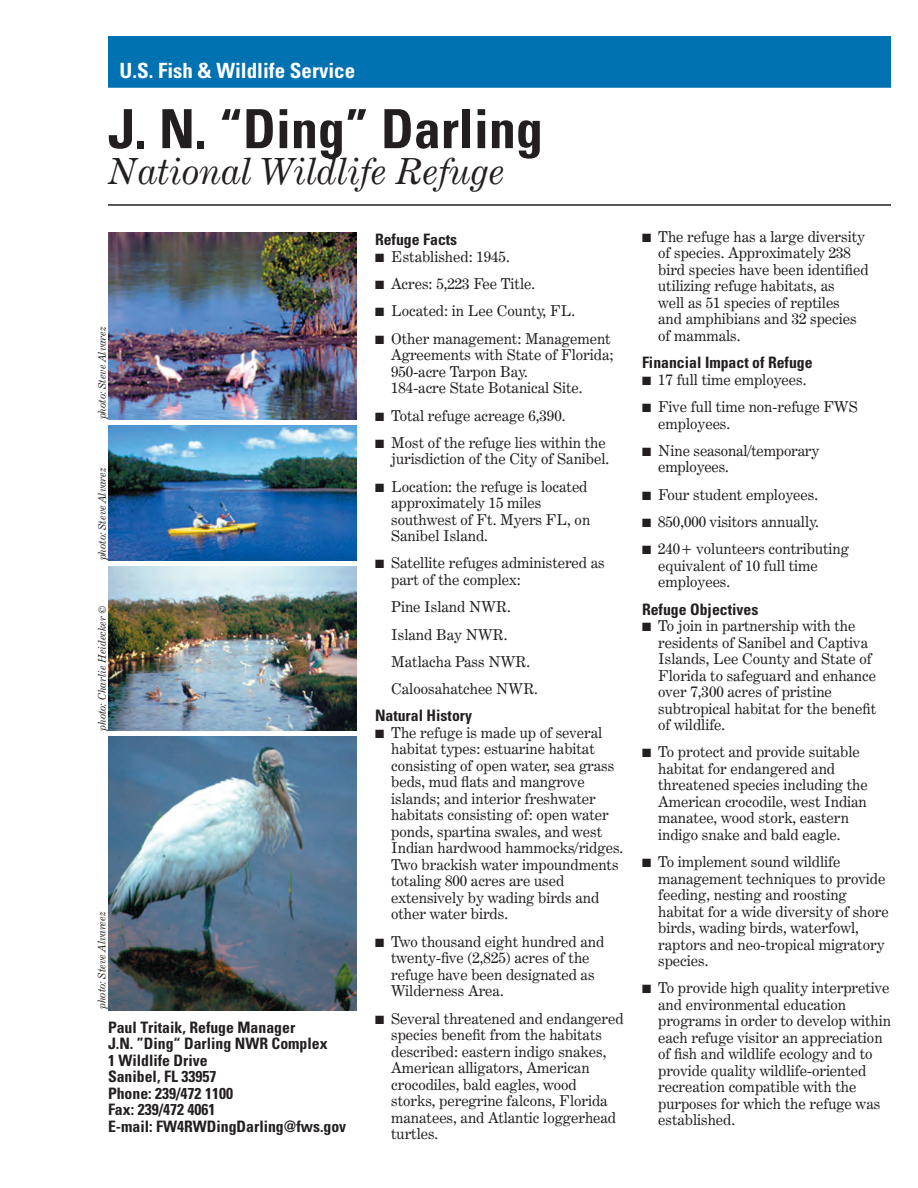
<style>
.page{position:relative;width:918px;height:1188px;background:#fff}
.page>*{position:absolute;margin:0;border:0;box-sizing:border-box;transform-origin:0 0}
.t1{font:700 condensed 54px "Univers";color:#231f20}
.t2{font:italic 36px "Century Expanded BT";color:#231f20}
.t3{font:700 condensed 21px "Univers";color:#fff}
.t4{font:700 condensed 15.75px/16.5px "Univers";color:#231f20}
.t5{font:15px/16.5px "Century Expanded BT";color:#231f20}
.t6{font:italic 10.5px "Century Expanded BT";color:#231f20}
</style>
<div class="page">
<div style="left:109px;top:37px;width:781px;height:50px;background:#0071b1"></div>
<div style="left:108px;top:36px;width:783px;height:52px;border:2px solid #0071b1"></div>
<hr style="left:108px;top:204px;width:783px;height:2px;background:#231f20">
<img style="left:108px;top:233px;width:248px;height:186px">
<img style="left:108px;top:425px;width:248px;height:135px">
<img style="left:108px;top:566px;width:248px;height:165px">
<img style="left:108px;top:736px;width:248px;height:275px">
<h3 class="t3" style="left:120px;top:58px;width:237px">U.S. Fish &amp; Wildlife Service</h3>
<h1 class="t1" style="left:108px;top:96px;width:436px">J. N. “Ding” Darling</h1>
<h2 class="t2" style="left:108px;top:149px;width:398px">National Wildlife Refuge</h2>
<p class="t6" style="left:96px;top:419px;width:94px;rotate:-90deg">photo: Steve Alvarez</p>
<p class="t6" style="left:96px;top:560px;width:94px;rotate:-90deg">photo: Steve Alvarez</p>
<p class="t6" style="left:96px;top:731px;width:127px;rotate:-90deg">photo: Charlie Heidecker ©</p>
<p class="t6" style="left:95px;top:1009px;width:99px;rotate:-90deg">photo: Steve Alvareez</p>
<p class="t4" style="left:108px;top:1019px;width:240px">Paul Tritaik, Refuge Manager<br>J.N. ”Ding“ Darling NWR Complex<br>1 Wildlife Drive<br>Sanibel, FL 33957<br>Phone: 239/472 1100<br>Fax: 239/472 4061<br>E-mail: FW4RWDingDarling@fws.gov</p>
<p class="t4" style="left:375px;top:231px;width:84px">Refuge Facts</p>
<p class="t5" style="left:375px;top:248px;width:136px">■ Established: 1945.</p>
<p class="t5" style="left:375px;top:275px;width:162px">■ Acres: 5,223 Fee Title.</p>
<p class="t5" style="left:375px;top:303px;width:202px">■ Located: in Lee County, FL.</p>
<p class="t5" style="left:391px;top:330px;width:224px;text-indent:-16px">■ Other management: Management<br>Agreements with State of Florida;<br>950-acre Tarpon Bay.<br>184-acre State Botanical Site.</p>
<p class="t5" style="left:375px;top:407px;width:192px">■ Total refuge acreage 6,390.</p>
<p class="t5" style="left:375px;top:434px;width:236px;text-align:right">■ Most of the refuge lies within the jurisdiction of the City of Sanibel.</p>
<p class="t5" style="left:391px;top:478px;width:201px;text-indent:-16px">■ Location: the refuge is located approximately 15 miles southwest of Ft. Myers FL, on<br>Sanibel Island.</p>
<p class="t5" style="left:391px;top:555px;width:215px;text-indent:-16px">■ Satellite refuges administered as part of the complex:</p>
<p class="t5" style="left:391px;top:593px;width:148px;line-height:27.3px">Pine Island NWR.<br>Island Bay NWR.<br>Matlacha Pass NWR.<br>Caloosahatchee NWR.</p>
<p class="t4" style="left:375px;top:708px;width:99px">Natural History</p>
<p class="t5" style="left:391px;top:724px;width:234px;text-indent:-16px">■ The refuge is made up of several habitat types: estuarine habitat consisting of open water, sea grass beds, mud flats and mangrove islands; and interior freshwater habitats consisting of: open water ponds, spartina swales, and west<br>Indian hardwood hammocks/ridges.<br>Two brackish water impoundments totaling 800 acres are used extensively by wading birds and other water birds.</p>
<p class="t5" style="left:391px;top:933px;width:215px;text-indent:-16px">■ Two thousand eight hundred and twenty-five (2,825) acres of the refuge have been designated as<br>Wilderness Area.</p>
<p class="t5" style="left:391px;top:1010px;width:234px;text-indent:-16px">■ Several threatened and endangered species benefit from the habitats described: eastern indigo snakes,<br>American alligators, American crocodiles, bald eagles, wood storks, peregrine falcons, Florida manatees, and Atlantic loggerhead turtles.</p>
<p class="t5" style="left:658px;top:228px;width:212px;text-indent:-16px">■ The refuge has a large diversity of species. Approximately 238 bird species have been identified utilizing refuge habitats, as<br>well as 51 species of reptiles<br>and amphibians and 32 species of mammals.</p>
<p class="t4" style="left:642px;top:354px;width:172px">Financial Impact of Refuge</p>
<p class="t5" style="left:642px;top:371px;width:166px">■ 17 full time employees.</p>
<p class="t5" style="left:658px;top:398px;width:201px;text-indent:-16px">■ Five full time non-refuge FWS employees.</p>
<p class="t5" style="left:658px;top:442px;width:163px;text-indent:-16px">■ Nine seasonal/temporary employees.</p>
<p class="t5" style="left:642px;top:486px;width:178px">■ Four student employees.</p>
<p class="t5" style="left:642px;top:513px;width:178px">■ 850,000 visitors annually.</p>
<p class="t5" style="left:658px;top:541px;width:192px;text-indent:-16px">■ 240+ volunteers contributing equivalent of 10 full time employees.</p>
<p class="t4" style="left:642px;top:601px;width:118px">Refuge Objectives</p>
<p class="t5" style="left:658px;top:617px;width:219px;text-indent:-16px">■ To join in partnership with the residents of Sanibel and Captiva<br>Islands, Lee County and State of<br>Florida to safeguard and enhance over 7,300 acres of pristine subtropical habitat for the benefit of wildlife.</p>
<p class="t5" style="left:658px;top:744px;width:211px;text-indent:-16px">■ To protect and provide suitable habitat for endangered and threatened species including the<br>American crocodile, west Indian manatee, wood stork, eastern indigo snake and bald eagle.</p>
<p class="t5" style="left:658px;top:853px;width:232px;text-indent:-16px">■ To implement sound wildlife management techniques to provide feeding, nesting and roosting habitat for a wide diversity of shore birds, wading birds, waterfowl, raptors and neo-tropical migratory species.</p>
<p class="t5" style="left:658px;top:980px;width:234px;text-indent:-16px">■ To provide high quality interpretive and environmental education programs in order to develop within each refuge visitor an appreciation of fish and wildlife ecology and to provide quality wildlife-oriented recreation compatible with the purposes for which the refuge was established.</p>
</div>
